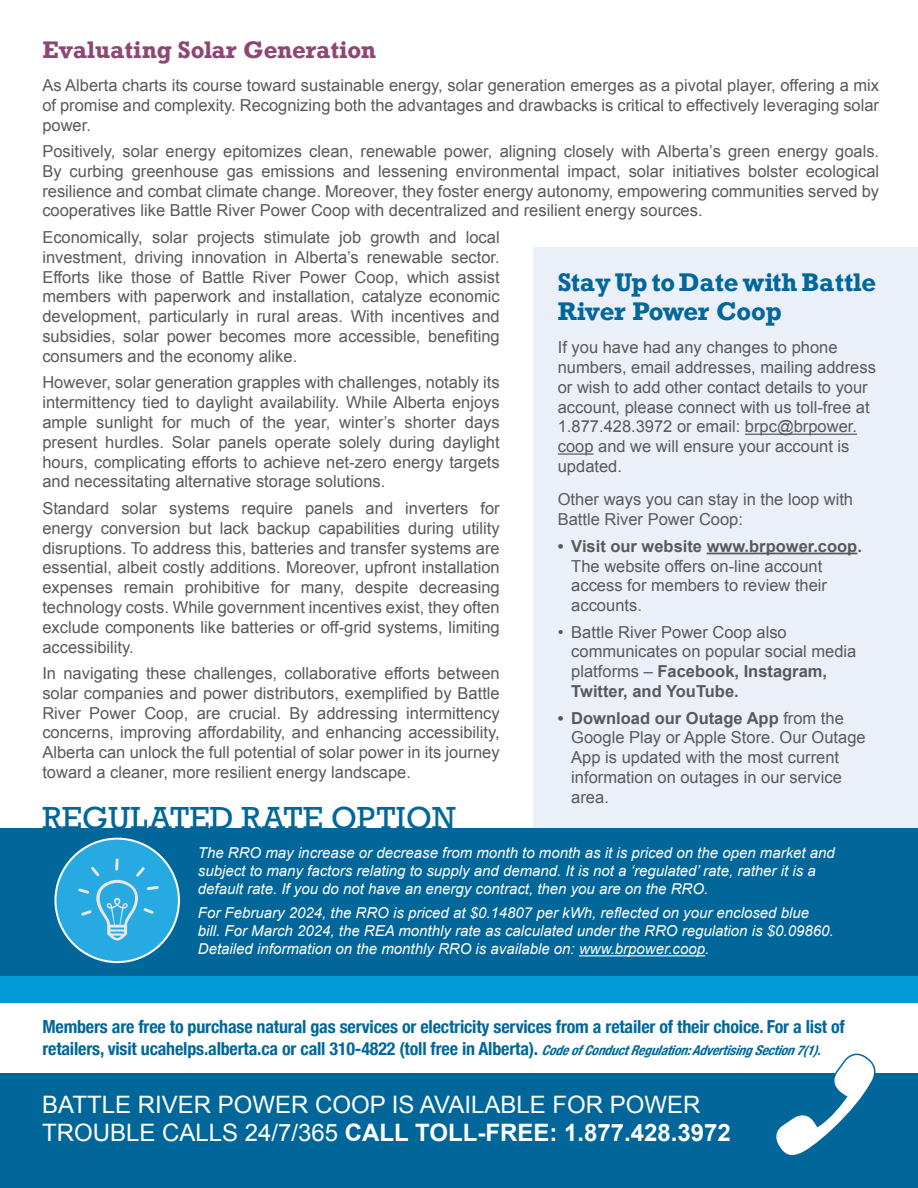
<style>
.page{position:relative;width:918px;height:1188px;background:#fff}
.page>*{position:absolute;margin:0;border:0;box-sizing:border-box;transform-origin:0 0}
.t1{font:30px "Rockwell";color:#01679a}
.t2{font:24px/28.8px "Arial";color:#fff}
.t3{font:700 24px/28.8px "Rockwell";letter-spacing:-.01em;color:#01679a}
.t4{font:700 22.5px "Rockwell";color:#8e4674}
.t5{font:700 condensed 18px/21.6px "Helvetica Neue";letter-spacing:-.01em;color:#01679a}
.t6{font:16.5px/19.8px "Arial";color:#58595b;text-align:justify}
.t7{font:700 16.5px "Arial";color:#58595b}
.t8{font:italic 15px/18px "Arial";color:#fff}
.s1{font-weight:700}
.s2{font-style:italic;font-size:13.5px}
</style>
<div class="page">
<div style="left:534px;top:247px;width:384px;height:601px;background:#ebeff8"></div>
<hr style="left:745px;top:434px;width:112px;height:1px;background:#58595b">
<hr style="left:558px;top:453px;width:36px;height:2px;background:#58595b">
<hr style="left:707px;top:553px;width:150px;height:1px;background:#58595b">
<div style="left:0;top:828px;width:918px;height:148px;background:#01679a"></div>
<div style="left:0;top:976px;width:918px;height:27px;background:#0199d6"></div>
<hr style="left:579px;top:955px;width:126px;height:1px;background:#fff">
<div style="left:0;top:1074px;width:918px;height:114px;background:#01679a"></div>
<svg style="left:770px;top:1053px;width:109px;height:102px"></svg>
<div style="left:55px;top:839px;width:124px;height:123px;background:#27aae1;border-radius:50%"></div>
<svg style="left:78px;top:857px;width:83px;height:84px"></svg>
<h3 class="t4" style="left:42px;top:35px;width:335px">Evaluating Solar Generation</h3>
<p class="t6" style="left:42px;top:75px;width:838px">As Alberta charts its course toward sustainable energy, solar generation emerges as a pivotal player, offering a mix of promise and complexity. Recognizing both the advantages and drawbacks is critical to effectively leveraging solar power.</p>
<p class="t6" style="left:42px;top:142px;width:838px">Positively, solar energy epitomizes clean, renewable power, aligning closely with Alberta’s green energy goals.<br>By curbing greenhouse gas emissions and lessening environmental impact, solar initiatives bolster ecological resilience and combat climate change. Moreover, they foster energy autonomy, empowering communities served by cooperatives like Battle River Power Coop with decentralized and resilient energy sources.</p>
<p class="t6" style="left:42px;top:227px;width:459px">Economically, solar projects stimulate job growth and local investment, driving innovation in Alberta’s renewable sector.<br>Efforts like those of Battle River Power Coop, which assist members with paperwork and installation, catalyze economic development, particularly in rural areas. With incentives and subsidies, solar power becomes more accessible, benefiting consumers and the economy alike.</p>
<p class="t6" style="left:42px;top:373px;width:459px">However, solar generation grapples with challenges, notably its intermittency tied to daylight availability. While Alberta enjoys ample sunlight for much of the year, winter’s shorter days present hurdles. Solar panels operate solely during daylight hours, complicating efforts to achieve net-zero energy targets and necessitating alternative storage solutions.</p>
<p class="t6" style="left:42px;top:498px;width:459px">Standard solar systems require panels and inverters for energy conversion but lack backup capabilities during utility disruptions. To address this, batteries and transfer systems are essential, albeit costly additions. Moreover, upfront installation expenses remain prohibitive for many, despite decreasing technology costs. While government incentives exist, they often exclude components like batteries or off-grid systems, limiting accessibility.</p>
<p class="t6" style="left:42px;top:664px;width:459px">In navigating these challenges, collaborative efforts between solar companies and power distributors, exemplified by Battle River Power Coop, are crucial. By addressing intermittency concerns, improving affordability, and enhancing accessibility, Alberta can unlock the full potential of solar power in its journey toward a cleaner, more resilient energy landscape.</p>
<h2 class="t3" style="left:558px;top:268px;width:320px">Stay Up to Date with Battle<br>River Power Coop</h2>
<p class="t6" style="left:558px;top:338px;width:320px;text-align:left">If you have had any changes to phone numbers, email addresses, mailing address or wish to add other contact details to your account, please connect with us toll-free at 1.877.428.3972 or email: brpc@brpower. coop and we will ensure your account is updated.</p>
<p class="t6" style="left:558px;top:490px;width:297px">Other ways you can stay in the loop with<br>Battle River Power Coop:</p>
<p class="t7" style="left:558px;top:535px;width:306px">• Visit our website www.brpower.coop.</p>
<p class="t6" style="left:571px;top:556px;width:257px;text-align:left">The website offers on-line account access for members to review their accounts.</p>
<p class="t6" style="left:571px;top:622px;width:287px;text-align:left;text-indent:-13px">• Battle River Power Coop also communicates on popular social media platforms – <span class="s1">Facebook, Instagram,<br>Twitter, and YouTube.</span></p>
<p class="t6" style="left:571px;top:708px;width:296px;text-align:left;text-indent:-13px"><span class="s1">• Download our Outage App</span> from the<br>Google Play or Apple Store. Our Outage<br>App is updated with the most current information on outages in our service area.</p>
<h1 class="t1" style="left:42px;top:800px;width:415px">REGULATED RATE OPTION</h1>
<p class="t8" style="left:198px;top:844px;width:638px">The RRO may increase or decrease from month to month as it is priced on the open market and subject to many factors relating to supply and demand. It is not a ‘regulated’ rate, rather it is a default rate. If you do not have an energy contract, then you are on the RRO.</p>
<p class="t8" style="left:198px;top:904px;width:637px">For February 2024, the RRO is priced at $0.14807 per kWh, reflected on your enclosed blue bill. For March 2024, the REA monthly rate as calculated under the RRO regulation is $0.09860.<br>Detailed information on the monthly RRO is available on: www.brpower.coop.</p>
<p class="t5" style="left:42px;top:1015px;width:804px">Members are free to purchase natural gas services or electricity services from a retailer of their choice. For a list of retailers, visit ucahelps.alberta.ca or call 310-4822 (toll free in Alberta). <span class="s2">CodeofConductRegulation:AdvertisingSection7(1).</span></p>
<h2 class="t2" style="left:42px;top:1090px;width:690px">BATTLE RIVER POWER COOP IS AVAILABLE FOR POWER<br>TROUBLE CALLS 24/7/365 <span class="s1">CALL TOLL-FREE: 1.877.428.3972</span></h2>
</div>
